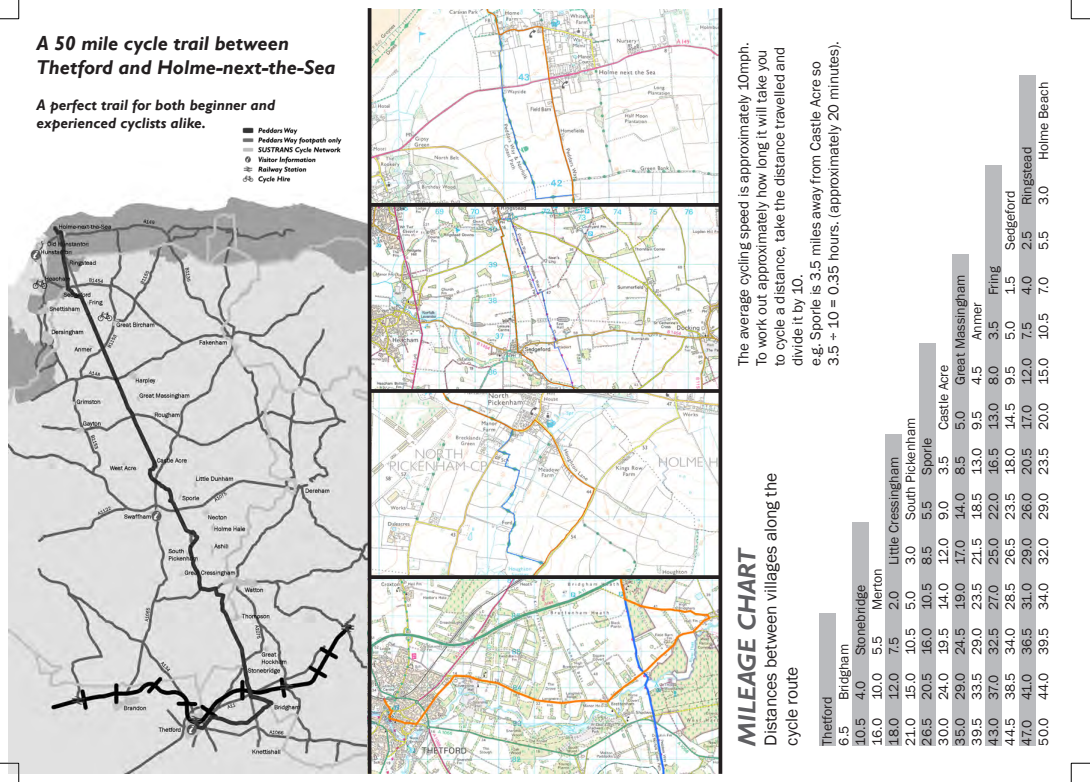
<style>
.page{position:relative;width:1090px;height:782px;background:#fff}
.page>*{position:absolute;margin:0;border:0;box-sizing:border-box;transform-origin:0 0}
.t1{font:italic 700 25px "Gill Sans";color:#5f5f62}
.t2{font:italic 700 20px/24px "Gill Sans";color:#231f20}
.t3{font:17.5px/21px "Franklin Gothic";color:#231f20}
.t4{font:15px/18px "Franklin Gothic";color:#231f20}
.t5{font:italic 700 15px/18px "Gill Sans";color:#231f20}
.t6{font:13.88px "Franklin Gothic";color:#231f20}
</style>
<div class="page">
<div style="left:819px;top:612px;width:16px;height:133px;background:#babbbe"></div>
<div style="left:886px;top:433px;width:16px;height:312px;background:#babbbe"></div>
<div style="left:852px;top:522px;width:17px;height:223px;background:#babbbe"></div>
<div style="left:919px;top:343px;width:16px;height:402px;background:#babbbe"></div>
<div style="left:952px;top:254px;width:17px;height:491px;background:#babbbe"></div>
<div style="left:986px;top:165px;width:16px;height:580px;background:#babbbe"></div>
<div style="left:1019px;top:75px;width:16px;height:670px;background:#babbbe"></div>
<img style="left:8px;top:8px;width:360px;height:765px">
<img style="left:371px;top:579px;width:347px;height:194px">
<img style="left:371px;top:10px;width:347px;height:565px">
<svg style="left:371px;top:575px;width:347px;height:4px"></svg>
<svg style="left:371px;top:389px;width:347px;height:4px"></svg>
<svg style="left:371px;top:203px;width:347px;height:4px"></svg>
<svg style="left:718px;top:8px;width:4px;height:765px;background:#3d3a3a"></svg>
<hr style="left:368px;top:8px;width:3px;height:765px;background:#231f20">
<img style="left:233px;top:120px;width:119px;height:72px">
<svg style="left:0;top:0;width:20px;height:20px"></svg>
<svg style="left:0;top:762px;width:20px;height:20px"></svg>
<svg style="left:1070px;top:0;width:20px;height:20px"></svg>
<svg style="left:1070px;top:762px;width:20px;height:20px"></svg>
<p class="t2" style="left:36px;top:32px;width:301px">A 50 mile cycle trail between<br>Thetford and Holme-next-the-Sea</p>
<p class="t5" style="left:36px;top:97px;width:240px">A perfect trail for both beginner and experienced cyclists alike.</p>
<p class="t4" style="left:735px;top:366px;width:326px;rotate:-90deg">The average cycling speed is approximately 10mph.<br>To work out approximately how long it will take you to cycle a distance, take the distance travelled and divide it by 10.</p>
<p class="t4" style="left:807px;top:366px;width:327px;rotate:-90deg">e.g. Sporle is 3.5 miles away from Castle Acre so<br>3.5 ÷ 10 = 0.35 hours. (approximately 20 minutes).</p>
<p class="t6" style="left:1035px;top:160px;width:80px;rotate:-90deg">Holme Beach</p>
<p class="t6" style="left:1018px;top:205px;width:60px;rotate:-90deg">Ringstead</p>
<p class="t6" style="left:1035px;top:205px;width:21px;rotate:-90deg">3.0</p>
<p class="t6" style="left:1001px;top:250px;width:61px;rotate:-90deg">Sedgeford</p>
<p class="t6" style="left:1018px;top:250px;width:21px;rotate:-90deg">2.5</p>
<p class="t6" style="left:1035px;top:250px;width:21px;rotate:-90deg">5.5</p>
<p class="t6" style="left:985px;top:295px;width:30px;rotate:-90deg">Fring</p>
<p class="t6" style="left:952px;top:385px;width:112px;rotate:-90deg">Great Massingham</p>
<p class="t6" style="left:1018px;top:295px;width:21px;rotate:-90deg">4.0</p>
<p class="t6" style="left:1001px;top:295px;width:21px;rotate:-90deg">1.5</p>
<p class="t6" style="left:1035px;top:295px;width:20px;rotate:-90deg">7.0</p>
<p class="t6" style="left:968px;top:340px;width:40px;rotate:-90deg">Anmer</p>
<p class="t6" style="left:1035px;top:340px;width:29px;rotate:-90deg">10.5</p>
<p class="t6" style="left:1001px;top:340px;width:21px;rotate:-90deg">5.0</p>
<p class="t6" style="left:985px;top:340px;width:21px;rotate:-90deg">3.5</p>
<p class="t6" style="left:1018px;top:385px;width:65px;rotate:-90deg">12.0 7.5</p>
<p class="t6" style="left:1035px;top:745px;width:389px;rotate:-90deg">50.0 44.0 39.5 34.0 32.0 29.0 23.5 20.0 15.0</p>
<p class="t6" style="left:935px;top:430px;width:67px;rotate:-90deg">Castle Acre</p>
<p class="t6" style="left:985px;top:430px;width:66px;rotate:-90deg">13.0 8.0</p>
<p class="t6" style="left:968px;top:385px;width:21px;rotate:-90deg">4.5</p>
<p class="t6" style="left:1001px;top:385px;width:21px;rotate:-90deg">9.5</p>
<p class="t6" style="left:1001px;top:745px;width:344px;rotate:-90deg">44.5 38.5 34.0 28.5 26.5 23.5 18.0 14.5</p>
<p class="t6" style="left:1018px;top:565px;width:162px;rotate:-90deg">29.0 26.0 20.5 17.0</p>
<p class="t6" style="left:952px;top:430px;width:21px;rotate:-90deg">5.0</p>
<p class="t6" style="left:968px;top:520px;width:111px;rotate:-90deg">18.5 13.0 9.5</p>
<p class="t6" style="left:902px;top:520px;width:104px;rotate:-90deg">South Pickenham</p>
<p class="t6" style="left:918px;top:475px;width:39px;rotate:-90deg">Sporle</p>
<p class="t6" style="left:985px;top:565px;width:119px;rotate:-90deg">25.0 22.0 16.5</p>
<p class="t6" style="left:935px;top:475px;width:21px;rotate:-90deg">3.5</p>
<p class="t6" style="left:952px;top:475px;width:21px;rotate:-90deg">8.5</p>
<p class="t6" style="left:885px;top:565px;width:110px;rotate:-90deg">Little Cressingham</p>
<p class="t3" style="left:760px;top:745px;width:274px;rotate:-90deg">Distances between villages along the cycle route</p>
<p class="t6" style="left:952px;top:520px;width:29px;rotate:-90deg">14.0</p>
<p class="t6" style="left:935px;top:565px;width:66px;rotate:-90deg">12.0 9.0</p>
<p class="t6" style="left:918px;top:520px;width:21px;rotate:-90deg">5.5</p>
<p class="t6" style="left:968px;top:745px;width:209px;rotate:-90deg">39.5 33.5 29.0 23.5 21.5</p>
<p class="t6" style="left:952px;top:565px;width:27px;rotate:-90deg">17.0</p>
<p class="t6" style="left:902px;top:565px;width:21px;rotate:-90deg">3.0</p>
<p class="t6" style="left:918px;top:565px;width:21px;rotate:-90deg">8.5</p>
<p class="t1" style="left:732px;top:745px;width:200px;rotate:-90deg">MILEAGE CHART</p>
<p class="t6" style="left:868px;top:610px;width:44px;rotate:-90deg">Merton</p>
<p class="t6" style="left:952px;top:610px;width:29px;rotate:-90deg">19.0</p>
<p class="t6" style="left:935px;top:610px;width:29px;rotate:-90deg">14.0</p>
<p class="t6" style="left:918px;top:610px;width:29px;rotate:-90deg">10.5</p>
<p class="t6" style="left:1018px;top:655px;width:74px;rotate:-90deg">36.5 31.0</p>
<p class="t6" style="left:985px;top:655px;width:72px;rotate:-90deg">32.5 27.0</p>
<p class="t6" style="left:852px;top:655px;width:72px;rotate:-90deg">Stonebridge</p>
<p class="t6" style="left:885px;top:610px;width:21px;rotate:-90deg">2.0</p>
<p class="t6" style="left:902px;top:610px;width:21px;rotate:-90deg">5.0</p>
<p class="t6" style="left:935px;top:655px;width:29px;rotate:-90deg">19.5</p>
<p class="t6" style="left:918px;top:745px;width:119px;rotate:-90deg">26.5 20.5 16.0</p>
<p class="t6" style="left:902px;top:655px;width:29px;rotate:-90deg">10.5</p>
<p class="t6" style="left:952px;top:745px;width:119px;rotate:-90deg">35.0 29.0 24.5</p>
<p class="t6" style="left:868px;top:655px;width:21px;rotate:-90deg">5.5</p>
<p class="t6" style="left:885px;top:745px;width:110px;rotate:-90deg">18.0 12.0 7.5</p>
<p class="t6" style="left:835px;top:700px;width:58px;rotate:-90deg">Bridgham</p>
<p class="t6" style="left:902px;top:700px;width:29px;rotate:-90deg">15.0</p>
<p class="t6" style="left:868px;top:700px;width:29px;rotate:-90deg">10.0</p>
<p class="t6" style="left:935px;top:745px;width:74px;rotate:-90deg">30.0 24.0</p>
<p class="t6" style="left:1018px;top:700px;width:28px;rotate:-90deg">41.0</p>
<p class="t6" style="left:985px;top:745px;width:72px;rotate:-90deg">43.0 37.0</p>
<p class="t6" style="left:852px;top:700px;width:21px;rotate:-90deg">4.0</p>
<p class="t6" style="left:818px;top:745px;width:50px;rotate:-90deg">Thetford</p>
<p class="t6" style="left:868px;top:745px;width:29px;rotate:-90deg">16.0</p>
<p class="t6" style="left:902px;top:745px;width:29px;rotate:-90deg">21.0</p>
<p class="t6" style="left:852px;top:745px;width:29px;rotate:-90deg">10.5</p>
<p class="t6" style="left:1018px;top:745px;width:27px;rotate:-90deg">47.0</p>
<p class="t6" style="left:835px;top:745px;width:21px;rotate:-90deg">6.5</p>
</div>
